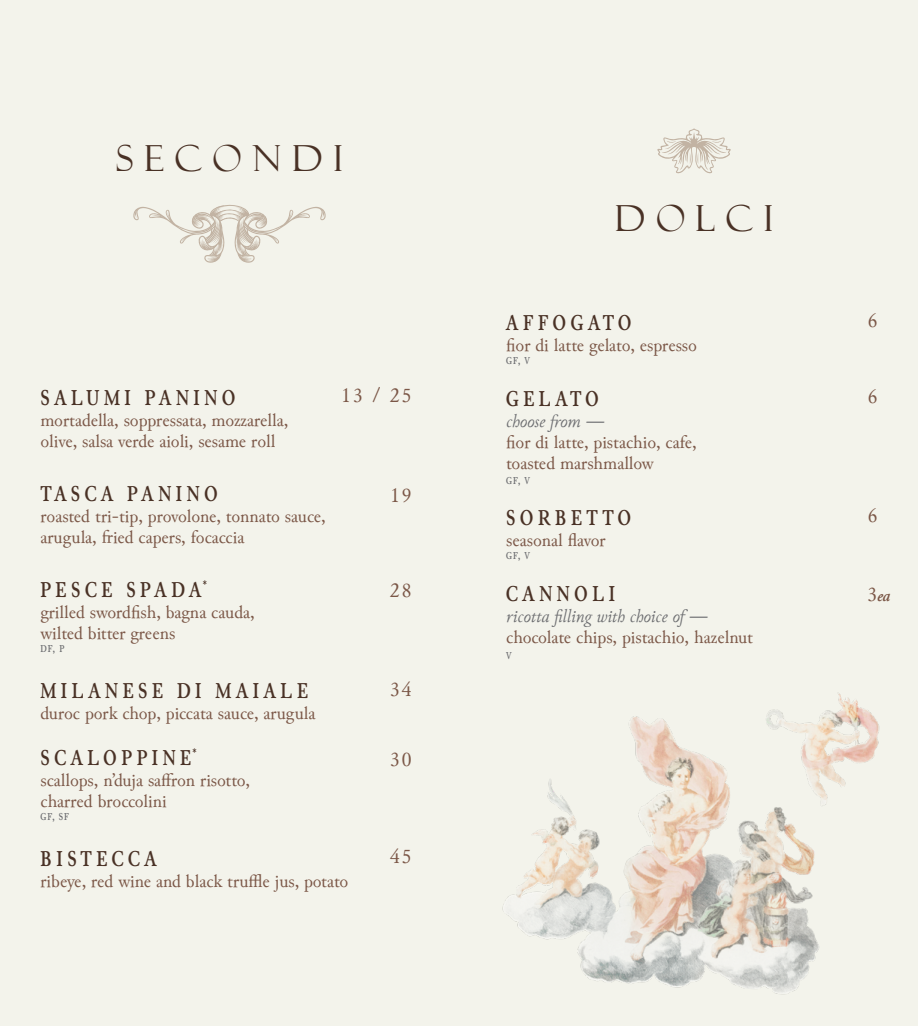
<style>
.page{position:relative;width:918px;height:1026px;background:#f3f3eb}
.page>*{position:absolute;margin:0;border:0;box-sizing:border-box;transform-origin:0 0}
.t1{font:36px "Felix Titling";letter-spacing:.3em;color:#493125}
.t2{font:700 condensed 22.5px "Junicode";letter-spacing:.2em;color:#493125}
.t3{font:21px "Junicode";letter-spacing:.1em;color:#7b5747}
.t4{font:18px/21px "Junicode";color:#7b5747}
.t5{font:italic 18px "Junicode";color:#6d6e71}
.t6{font:italic 700 16.5px "Junicode";color:#7b5747}
.t7{font:700 condensed 10.5px "Junicode";letter-spacing:.1em;color:#6d6e71}
.s1{font-weight:400;font-style:normal;font-size:21px}
</style>
<div class="page">
<img style="left:502px;top:693px;width:378px;height:302px">
<svg style="left:657px;top:128px;width:74px;height:45px"></svg>
<svg style="left:133px;top:204px;width:193px;height:59px"></svg>
<h1 class="t1" style="left:116px;top:137px;width:228px">SECONDI</h1>
<p class="t3" style="left:341px;top:381px;width:72px">13 / 25</p>
<p class="t2" style="left:40px;top:380px;width:196px">SALUMI PANINO</p>
<p class="t4" style="left:40px;top:410px;width:249px">mortadella, soppressata, mozzarella, olive, salsa verde aioli, sesame roll</p>
<p class="t2" style="left:40px;top:476px;width:179px">TASCA PANINO</p>
<p class="t4" style="left:40px;top:506px;width:287px">roasted tri-tip, provolone, tonnato sauce, arugula, fried capers, focaccia</p>
<p class="t2" style="left:40px;top:572px;width:168px">PESCE SPADA<sup>*</sup></p>
<p class="t4" style="left:40px;top:602px;width:216px">grilled swordfish, bagna cauda, wilted bitter greens</p>
<p class="t7" style="left:40px;top:640px;width:25px">DF, P</p>
<p class="t2" style="left:40px;top:673px;width:269px">MILANESE DI MAIALE</p>
<p class="t4" style="left:40px;top:703px;width:276px">duroc pork chop, piccata sauce, arugula</p>
<p class="t2" style="left:40px;top:740px;width:158px">SCALOPPINE<sup>*</sup></p>
<p class="t4" style="left:40px;top:770px;width:211px">scallops, n’duja saffron risotto, charred broccolini</p>
<p class="t7" style="left:40px;top:808px;width:30px">GF, SF</p>
<p class="t2" style="left:40px;top:841px;width:118px">BISTECCA</p>
<p class="t4" style="left:40px;top:871px;width:309px">ribeye, red wine and black truffle jus, potato</p>
<p class="t3" style="left:390px;top:481px;width:23px">19</p>
<p class="t3" style="left:390px;top:575px;width:23px">28</p>
<p class="t3" style="left:390px;top:675px;width:23px">34</p>
<p class="t3" style="left:390px;top:745px;width:23px">30</p>
<p class="t3" style="left:390px;top:842px;width:23px">45</p>
<h1 class="t1" style="left:615px;top:198px;width:160px">DOLCI</h1>
<p class="t2" style="left:506px;top:305px;width:127px">AFFOGATO</p>
<p class="t4" style="left:506px;top:335px;width:192px">fior di latte gelato, espresso</p>
<p class="t7" style="left:506px;top:353px;width:25px">GF, V</p>
<p class="t2" style="left:506px;top:381px;width:94px">GELATO</p>
<p class="t5" style="left:506px;top:409px;width:99px">choose from —</p>
<p class="t4" style="left:506px;top:432px;width:192px">fior di latte, pistachio, cafe, toasted marshmallow</p>
<p class="t7" style="left:506px;top:472px;width:25px">GF, V</p>
<p class="t2" style="left:506px;top:500px;width:127px">SORBETTO</p>
<p class="t4" style="left:506px;top:530px;width:101px">seasonal flavor</p>
<p class="t7" style="left:506px;top:548px;width:25px">GF, V</p>
<p class="t2" style="left:506px;top:576px;width:111px">CANNOLI</p>
<p class="t5" style="left:506px;top:604px;width:202px">ricotta filling with choice of —</p>
<p class="t4" style="left:506px;top:627px;width:248px">chocolate chips, pistachio, hazelnut</p>
<p class="t7" style="left:506px;top:647px;width:7px">V</p>
<p class="t3" style="left:868px;top:306px;width:11px">6</p>
<p class="t3" style="left:868px;top:382px;width:11px">6</p>
<p class="t3" style="left:868px;top:501px;width:11px">6</p>
<p class="t6" style="left:867px;top:584px;width:24px"><span class="s1">3</span>ea</p>
</div>
